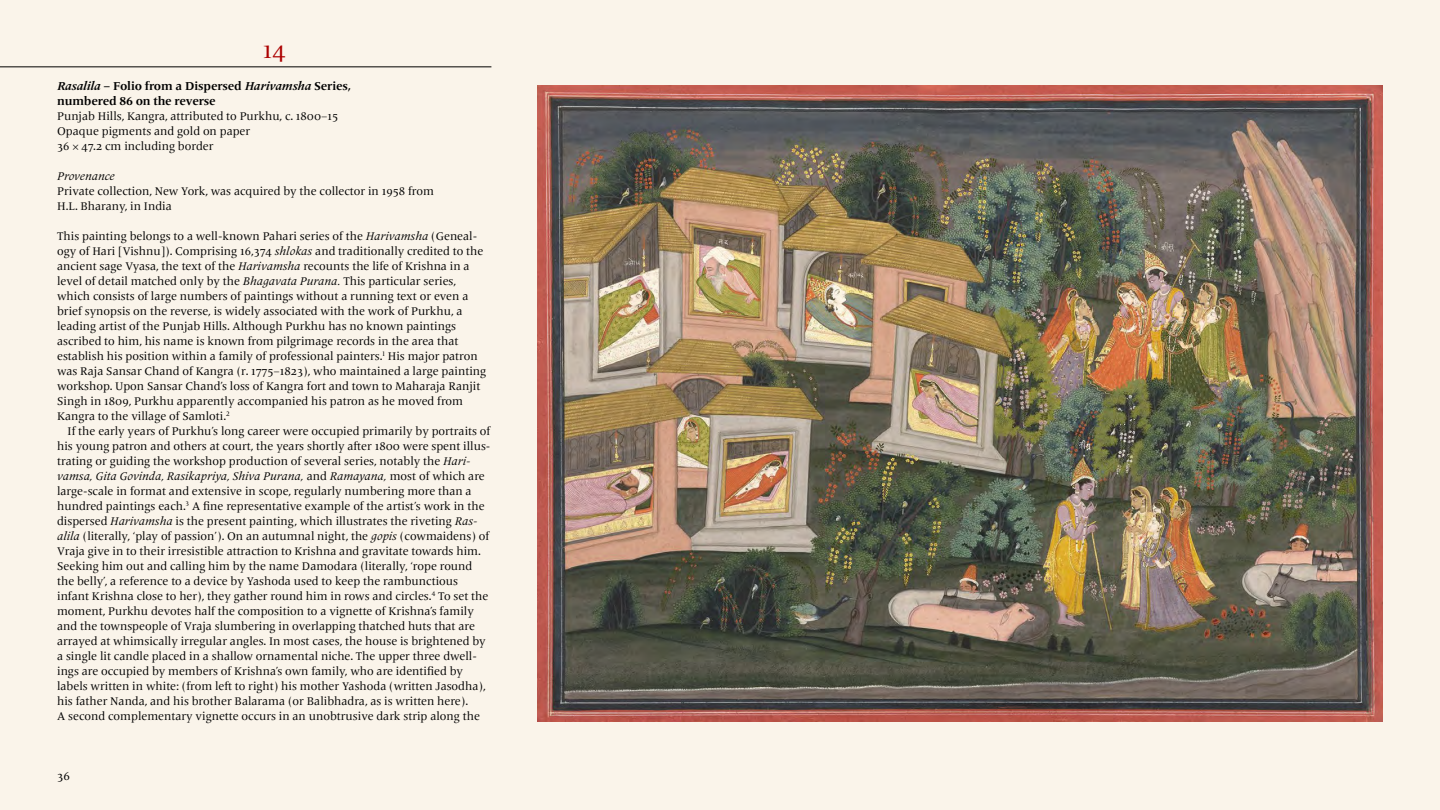
<style>
.page{position:relative;width:1440px;height:810px;background:#faf4ea}
.page>*{position:absolute;margin:0;border:0;box-sizing:border-box;transform-origin:0 0}
.t1{font:24px "Frutiger Serif LT Pro";color:#ac0000}
.t2{font:700 12px/15px "Frutiger Serif LT Pro";letter-spacing:-.01em;color:#000}
.t3{font:12px "Frutiger Serif LT Pro";color:#000}
.t4{font:11.62px/15px "Frutiger Serif LT Pro";color:#000}
.t5{font:italic 11.62px "Frutiger Serif LT Pro";color:#000}
.s1{font-style:italic}
</style>
<div class="page">
<hr style="left:0;top:67px;width:491px;height:1px;background:#000">
<img style="left:537px;top:86px;width:846px;height:636px">
<h1 class="t1" style="left:263px;top:36px;width:24px">14</h1>
<p class="t2" style="left:57px;top:79px;width:295px"><span class="s1">Rasalila</span> – Folio from a Dispersed <span class="s1">Harivamsha</span> Series, numbered 86 on the reverse</p>
<p class="t4" style="left:57px;top:109px;width:283px">Punjab Hills, Kangra, attributed to Purkhu, c. 1800–15<br>Opaque pigments and gold on paper<br>36 × 47.2 cm including border</p>
<p class="t5" style="left:57px;top:169px;width:59px">Provenance</p>
<p class="t4" style="left:57px;top:184px;width:378px">Private collection, New York, was acquired by the collector in 1958 from<br>H.L. Bharany, in India</p>
<p class="t4" style="left:57px;top:229px;width:431px">This painting belongs to a well-known Pahari series of the <span class="s1">Harivamsha</span> (Geneal&shy;ogy of Hari [Vishnu]). Comprising 16,374 <span class="s1">shlokas</span> and traditionally credited to the ancient sage Vyasa, the text of the <span class="s1">Harivamsha</span> recounts the life of Krishna in a level of detail matched only by the <span class="s1">Bhagavata Purana.</span> This particular series, which consists of large numbers of paintings without a running text or even a brief synopsis on the reverse, is widely associated with the work of Purkhu, a leading artist of the Punjab Hills. Although Purkhu has no known paintings ascribed to him, his name is known from pilgrimage records in the area that establish his position within a family of professional painters.<sup>1</sup> His major patron was Raja Sansar Chand of Kangra (r. 1775–1823), who maintained a large painting workshop. Upon Sansar Chand’s loss of Kangra fort and town to Maharaja Ranjit Singh in 1809, Purkhu apparently accompanied his patron as he moved from Kangra to the village of Samloti.<sup>2</sup></p>
<p class="t4" style="left:57px;top:424px;width:435px;text-indent:11px">If the early years of Purkhu’s long career were occupied primarily by portraits of his young patron and others at court, the years shortly after 1800 were spent illus&shy;trating or guiding the workshop production of several series, notably the <span class="s1">Hari&shy;vamsa, Gita Govinda, Rasikapriya, Shiva Purana,</span> and <span class="s1">Ramayana,</span> most of which are large-scale in format and extensive in scope, regularly numbering more than a hundred paintings each.<sup>3</sup> A fine representative example of the artist’s work in the dispersed <span class="s1">Harivamsha</span> is the present painting, which illustrates the riveting <span class="s1">Ras&shy;alila</span> (literally, ‘play of passion’). On an autumnal night, the <span class="s1">gopis</span> (cowmaidens) of Vraja give in to their irresistible attraction to Krishna and gravitate towards him.<br>Seeking him out and calling him by the name Damodara (literally, ‘rope round the belly’, a reference to a device by Yashoda used to keep the rambunctious infant Krishna close to her), they gather round him in rows and circles.<sup>4</sup> To set the moment, Purkhu devotes half the composition to a vignette of Krishna’s family and the townspeople of Vraja slumbering in overlapping thatched huts that are arrayed at whimsically irregular angles. In most cases, the house is brightened by a single lit candle placed in a shallow ornamental niche. The upper three dwell&shy;ings are occupied by members of Krishna’s own family, who are identified by labels written in white: (from left to right) his mother Yashoda (written Jasodha), his father Nanda, and his brother Balarama (or Balibhadra, as is written here).<br>A second complementary vignette occurs in an unobtrusive dark strip along the</p>
<p class="t3" style="left:57px;top:769px;width:14px">36</p>
</div>
